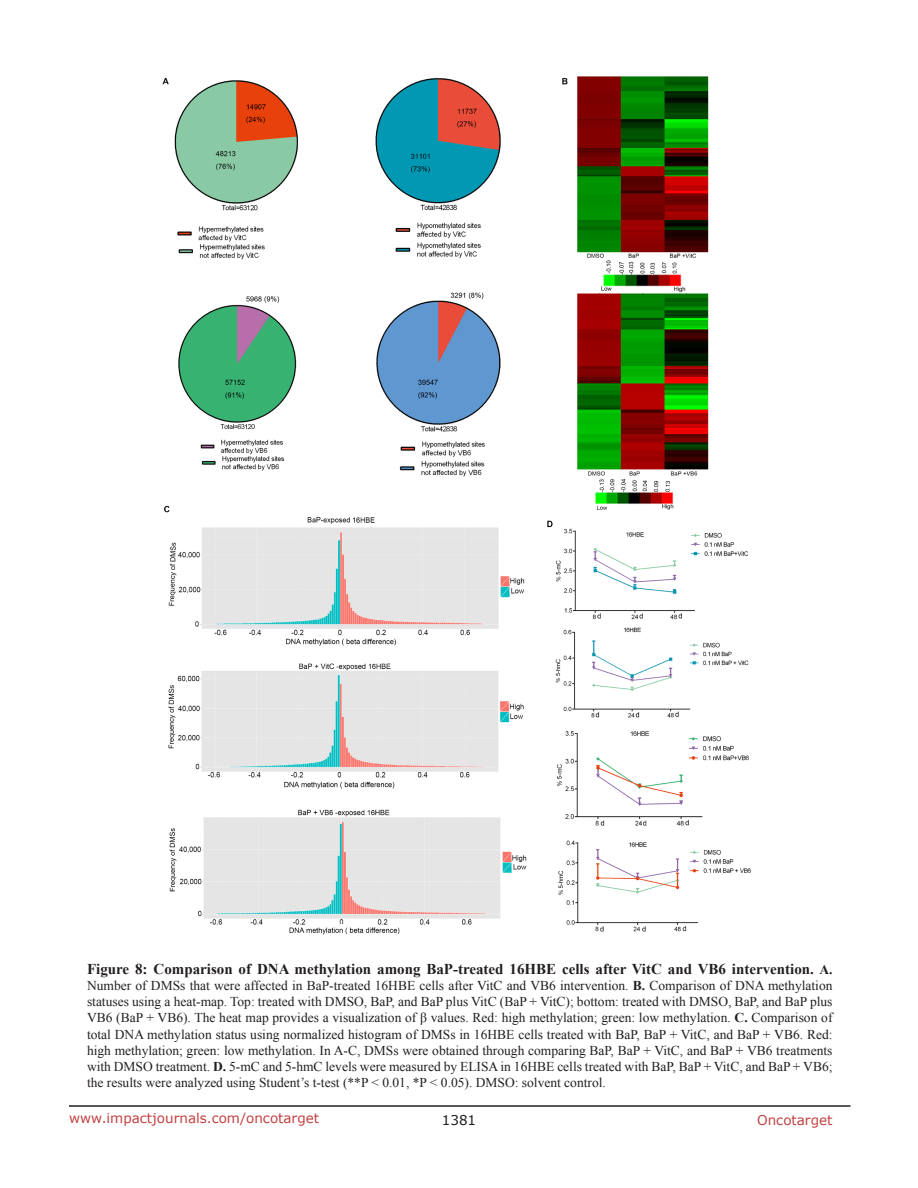
<style>
.page{position:relative;width:918px;height:1188px;background:#fff}
.page>*{position:absolute;margin:0;border:0;box-sizing:border-box;transform-origin:0 0}
.figuretext{font:700 15px "Times New Roman";color:#231f20}
.figuretext-2{font:13.5px/16.2px "Times New Roman";color:#231f20;text-align:justify}
.t1{font:13.5px "Verdana";color:#c24141}
.t2{font:13.5px "Verdana";color:#231f20}
.s1{font-size:13.5px}
.s2{font-weight:700}
</style>
<div class="page">
<hr style="left:69px;top:1105px;width:781px;height:2px;background:#231f20">
<img style="left:163px;top:76px;width:588px;height:859px">
<p class="figuretext" style="left:87px;top:958px;width:747px">Figure 8: Comparison of DNA methylation among BaP-treated 16HBE cells after VitC and VB6 intervention. <span class="s1">A.</span></p>
<p class="figuretext-2" style="left:87px;top:977px;width:747px">Number of DMSs that were affected in BaP-treated 16HBE cells after VitC and VB6 intervention. <span class="s2">B.</span> Comparison of DNA methylation statuses using a heat-map. Top: treated with DMSO, BaP, and BaP plus VitC (BaP + VitC); bottom: treated with DMSO, BaP, and BaP plus VB6 (BaP + VB6). The heat map provides a visualization of β values. Red: high methylation; green: low methylation. <span class="s2">C.</span> Comparison of total DNA methylation status using normalized histogram of DMSs in 16HBE cells treated with BaP, BaP + VitC, and BaP + VB6. Red: high methylation; green: low methylation. In A-C, DMSs were obtained through comparing BaP, BaP + VitC, and BaP + VB6 treatments with DMSO treatment. <span class="s2">D.</span> 5-mC and 5-hmC levels were measured by ELISA in 16HBE cells treated with BaP, BaP + VitC, and BaP + VB6; the results were analyzed using Student’s t-test (**P &lt; 0.01, *P &lt; 0.05). DMSO: solvent control.</p>
<p class="t1" style="left:69px;top:1109px;width:252px">www.impactjournals.com/oncotarget</p>
<p class="t2" style="left:442px;top:1111px;width:36px">1381</p>
<p class="t1" style="left:757px;top:1111px;width:77px">Oncotarget</p>
</div>
